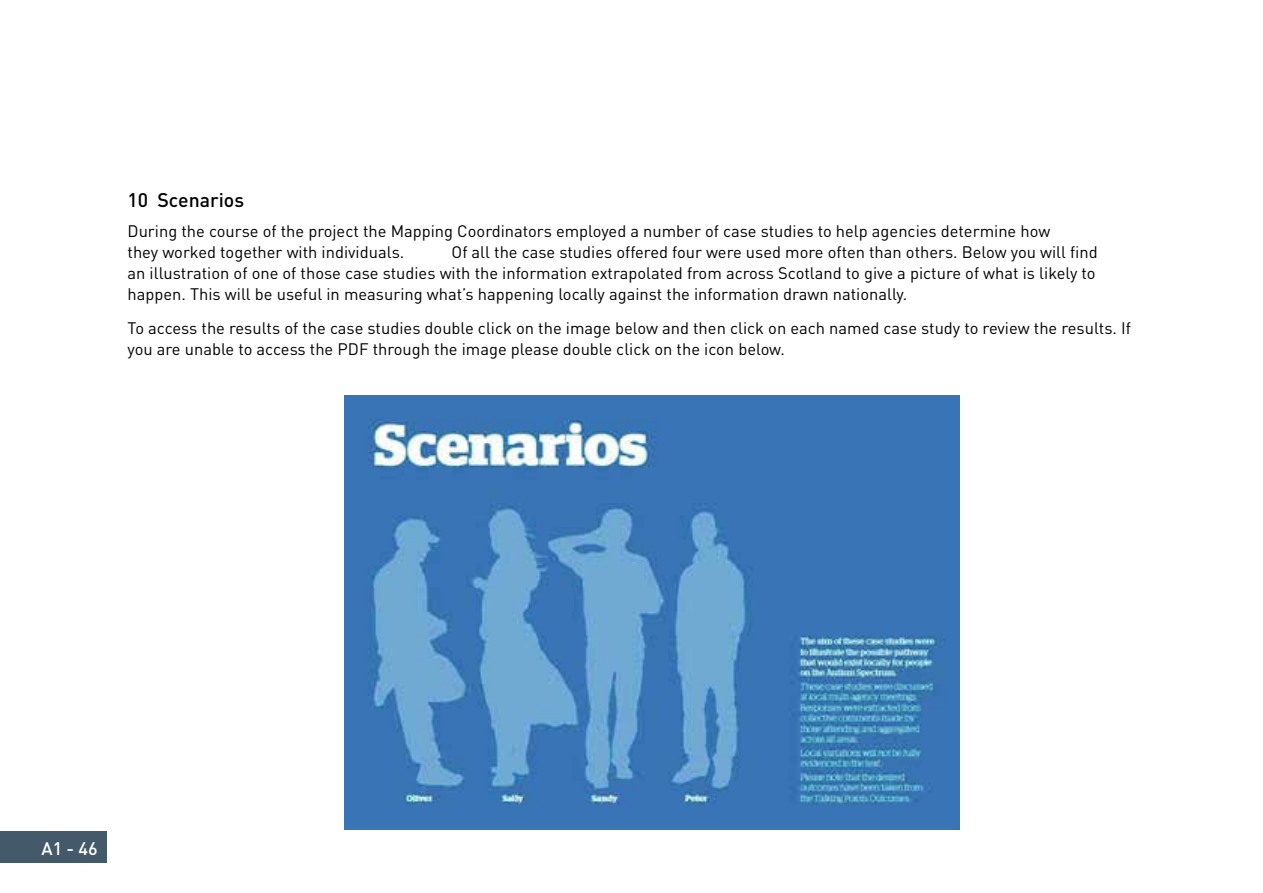
<style>
.page{position:relative;width:1263px;height:893px;background:#fff}
.page>*{position:absolute;margin:0;border:0;box-sizing:border-box;transform-origin:0 0}
.t1{font:500 19.5px "DIN";color:#000}
.t2{font:500 18px "DIN";color:#fff}
.t3{font:16.5px/21px "DIN";color:#000}
</style>
<div class="page">
<img style="left:344px;top:396px;width:615px;height:433px">
<div style="left:0;top:831px;width:106px;height:32px;background:#445a6a"></div>
<p class="t1" style="left:128px;top:188px;width:118px">10 Scenarios</p>
<p class="t3" style="left:128px;top:220px;width:924px">During the course of the project the Mapping Coordinators employed a number of case studies to help agencies determine how they worked together with individuals.</p>
<p class="t3" style="left:128px;top:241px;width:972px;text-indent:324px">Of all the case studies offered four were used more often than others. Below you will find an illustration of one of those case studies with the information extrapolated from across Scotland to give a picture of what is likely to happen. This will be useful in measuring what’s happening locally against the information drawn nationally.</p>
<p class="t3" style="left:128px;top:317px;width:1005px">To access the results of the case studies double click on the image below and then click on each named case study to review the results. If you are unable to access the PDF through the image please double click on the icon below.</p>
<p class="t2" style="left:41px;top:837px;width:58px">A1 - 46</p>
</div>
